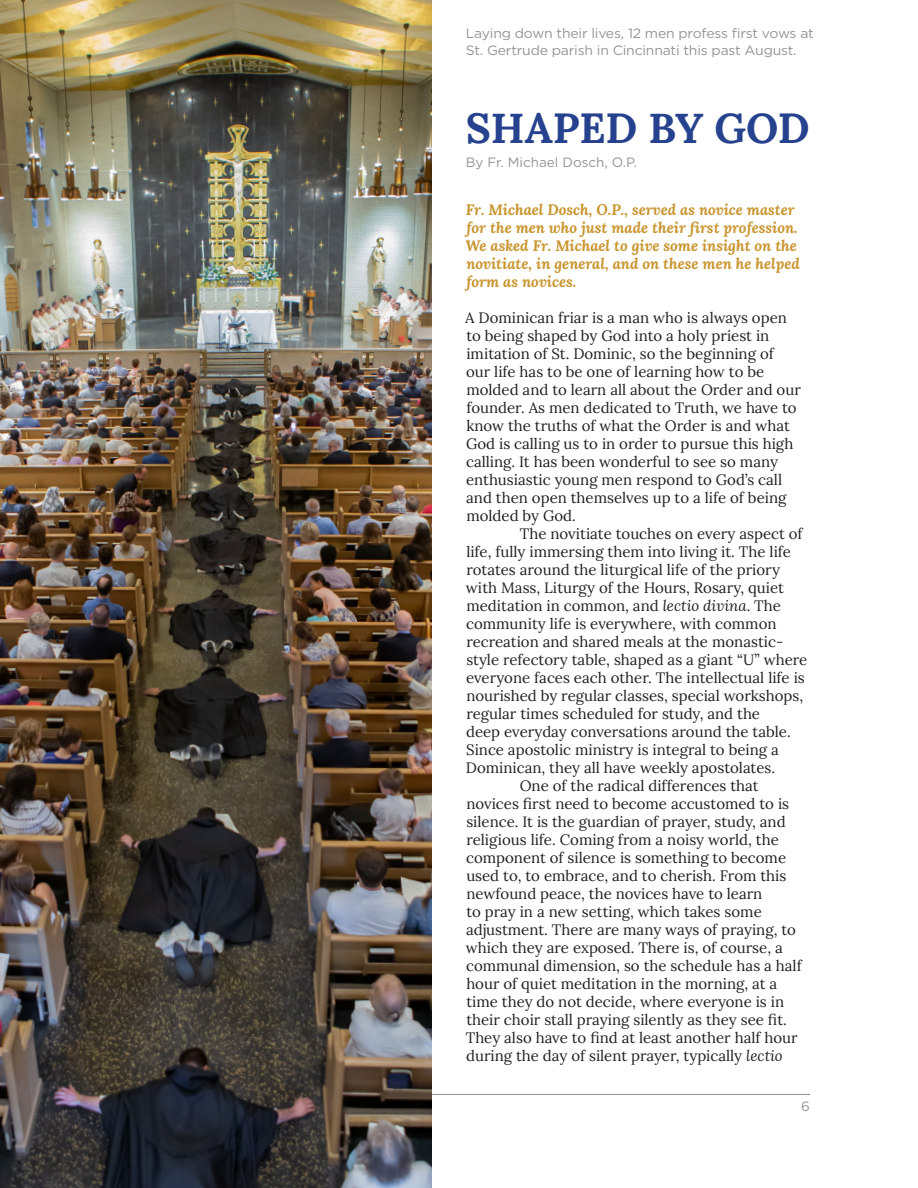
<style>
.page{position:relative;width:918px;height:1188px;background:#fff}
.page>*{position:absolute;margin:0;border:0;box-sizing:border-box;transform-origin:0 0}
.Heading{font:700 42px "Lora";color:#26428e}
.Captions_Footers{font:15px/18px "Lora";color:#231f20}
.Captions_Footers-2{font:italic 700 15px/18px "Lora";color:#c99630}
.Captions_Footers-3{font:13.5px/16.5px "Gotham";letter-spacing:-.015em;color:#939598;scale:1.04 1}
.Captions_Footers-4{font:13.5px "Gotham";letter-spacing:-.015em;color:#939598}
.s1{font-style:italic}
</style>
<div class="page">
<hr style="left:88px;top:1094px;width:722px;height:1px;background:#8e9193">
<img style="left:0;top:0;width:432px;height:1188px">
<p class="Captions_Footers-3" style="left:466px;top:25px;width:336px">Laying down their lives, 12 men profess first vows at<br>St. Gertrude parish in Cincinnati this past August.</p>
<p class="Heading" style="left:466px;top:92px;width:346px">SHAPED BY GOD</p>
<p class="Captions_Footers-4" style="left:466px;top:153px;width:173px">By Fr. Michael Dosch, O.P.</p>
<p class="Captions_Footers-2" style="left:465px;top:200px;width:336px">Fr. Michael Dosch, O.P., served as novice master for the men who just made their first profession.<br>We asked Fr. Michael to give some insight on the novitiate, in general, and on these men he helped form as novices.</p>
<p class="Captions_Footers" style="left:465px;top:307px;width:337px">A Dominican friar is a man who is always open to being shaped by God into a holy priest in imitation of St. Dominic, so the beginning of<br>our life has to be one of learning how to be molded and to learn all about the Order and our founder. As men dedicated to Truth, we have to know the truths of what the Order is and what God is calling us to in order to pursue this high calling. It has been wonderful to see so many enthusiastic young men respond to God’s call and then open themselves up to a life of being molded by God.</p>
<p class="Captions_Footers" style="left:466px;top:523px;width:343px;text-indent:54px">The novitiate touches on every aspect of life, fully immersing them into living it. The life rotates around the liturgical life of the priory with Mass, Liturgy of the Hours, Rosary, quiet meditation in common, and <span class="s1">lectio divina</span>. The community life is everywhere, with common recreation and shared meals at the monastic&shy;style refectory table, shaped as a giant “U” where everyone faces each other. The intellectual life is nourished by regular classes, special workshops, regular times scheduled for study, and the<br>deep everyday conversations around the table.<br>Since apostolic ministry is integral to being a Dominican, they all have weekly apostolates.</p>
<p class="Captions_Footers" style="left:466px;top:775px;width:338px;text-indent:54px">One of the radical differences that novices first need to become accustomed to is silence. It is the guardian of prayer, study, and religious life. Coming from a noisy world, the component of silence is something to become used to, to embrace, and to cherish. From this newfound peace, the novices have to learn<br>to pray in a new setting, which takes some adjustment. There are many ways of praying, to which they are exposed. There is, of course, a communal dimension, so the schedule has a half hour of quiet meditation in the morning, at a time they do not decide, where everyone is in their choir stall praying silently as they see fit.<br>They also have to find at least another half hour during the day of silent prayer, typically <span class="s1">lectio</span></p>
<p class="Captions_Footers-4" style="left:801px;top:1098px;width:10px">6</p>
</div>
